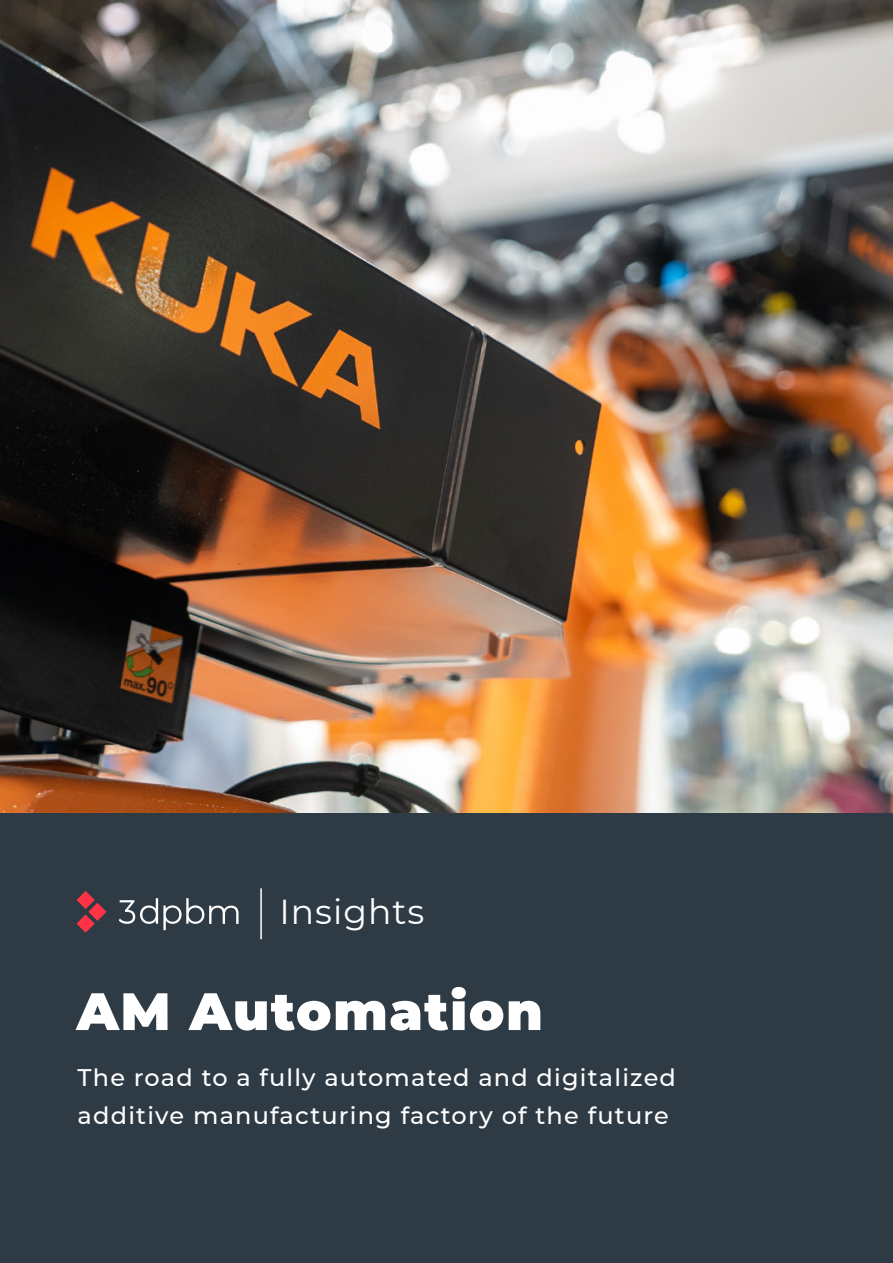
<style>
.page{position:relative;width:893px;height:1263px;background:#2e3b45}
.page>*{position:absolute;margin:0;border:0;box-sizing:border-box;transform-origin:0 0}
.Headline_-_Align_Lef{font:900 52.5px "Montserrat";letter-spacing:.03em;color:#fff}
.Headline_-_Align_Lef-2{font:34.5px "Montserrat";letter-spacing:.03em;color:#fff}
.Headline_-_Align_Lef-3{font:500 24px/37.5px "Montserrat";letter-spacing:.05em;color:#fff}
</style>
<div class="page">
<img style="left:0;top:0;width:893px;height:812px">
<svg style="left:77px;top:891px;width:30px;height:42px"></svg>
<svg style="left:119px;top:898px;width:120px;height:32px"></svg>
<hr style="left:260px;top:888px;width:2px;height:51px;background:#fff">
<p class="Headline_-_Align_Lef-2" style="left:279px;top:888px;width:147px">Insights</p>
<p class="Headline_-_Align_Lef" style="left:77px;top:972px;width:468px">AM Automation</p>
<p class="Headline_-_Align_Lef-3" style="left:78px;top:1058px;width:600px">The road to a fully automated and digitalized additive manufacturing factory of the future</p>
</div>
